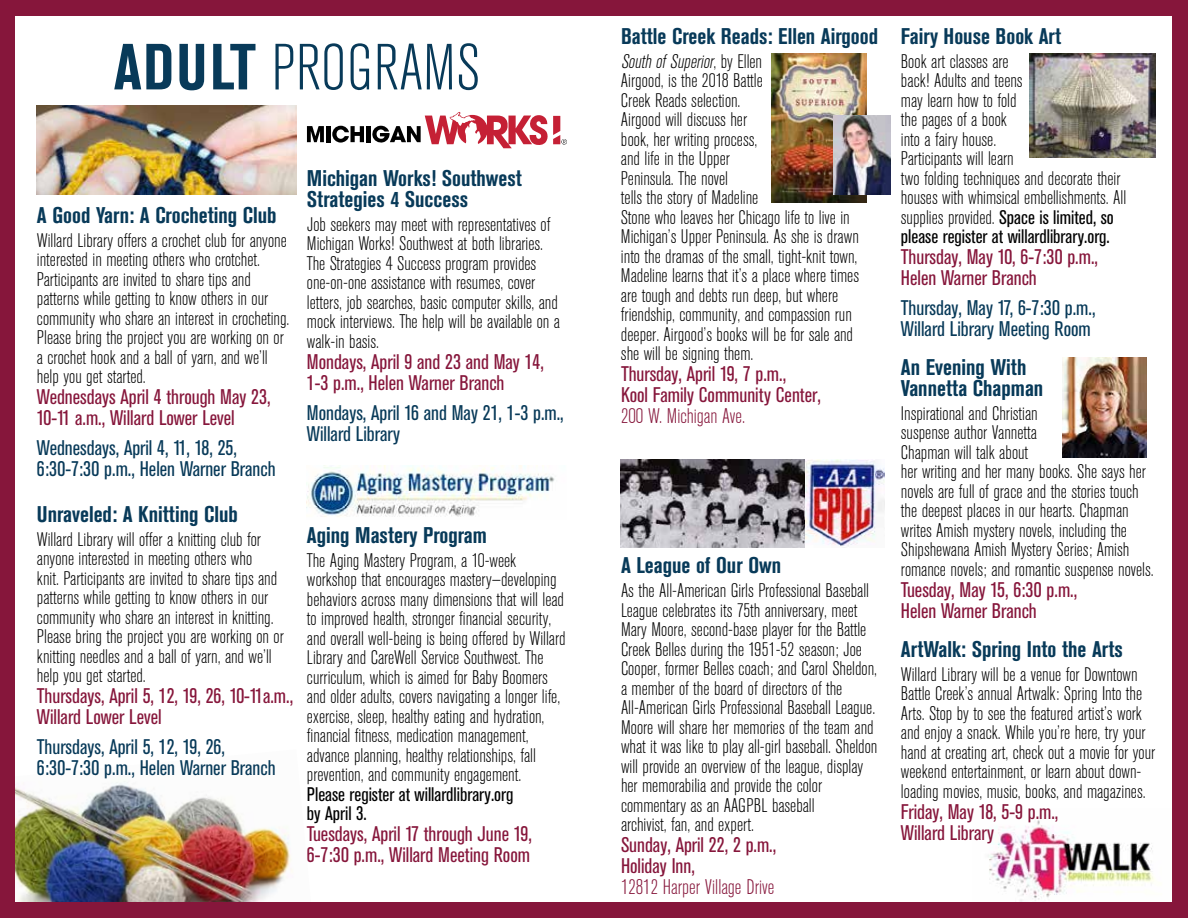
<style>
.page{position:relative;width:1188px;height:918px;background:#fff}
.page>*{position:absolute;margin:0;border:0;box-sizing:border-box;transform-origin:0 0}
.t1{font:300 condensed 64.5px "Akzidenz Grotesk BE";letter-spacing:.01em;color:#083a59}
.t2{font:700 condensed 22.5px/21px "Akzidenz Grotesk BE";color:#083a59}
.t3{font:condensed 21px/21px "Akzidenz Grotesk BE";color:#86163b}
.t4{font:condensed 21px/21px "Akzidenz Grotesk BE";color:#083a59}
.t5{font:300 condensed 21px "Akzidenz Grotesk BE";color:#86163b}
.t6{font:300 condensed 19.5px/19.5px "Akzidenz Grotesk BE";color:#000}
.t7{font:condensed 19.5px/19.5px "Akzidenz Grotesk BE";color:#000}
.s1{font-weight:700}
.s2{font-style:italic}
.s3{font-weight:400}
</style>
<div class="page">
<img style="left:15px;top:781px;width:278px;height:121px">
<img style="left:988px;top:820px;width:166px;height:82px">
<div style="left:0;top:0;width:1188px;height:16px;background:#86163b"></div>
<div style="left:0;top:902px;width:1188px;height:16px;background:#86163b"></div>
<div style="left:0;top:0;width:15px;height:918px;background:#86163b"></div>
<div style="left:1172px;top:0;width:16px;height:918px;background:#86163b"></div>
<img style="left:36px;top:106px;width:260px;height:88px">
<img style="left:771px;top:54px;width:95px;height:148px">
<img style="left:833px;top:116px;width:57px;height:79px">
<img style="left:1062px;top:358px;width:85px;height:99px">
<svg style="left:307px;top:126px;width:17px;height:16px"></svg>
<svg style="left:332px;top:126px;width:32px;height:17px"></svg>
<svg style="left:372px;top:112px;width:195px;height:36px"></svg>
<div style="left:326px;top:126px;width:5px;height:16px;background:#000"></div>
<div style="left:366px;top:126px;width:5px;height:16px;background:#000"></div>
<img style="left:1029px;top:54px;width:126px;height:104px">
<img style="left:307px;top:466px;width:248px;height:51px">
<img style="left:621px;top:459px;width:185px;height:89px">
<img style="left:806px;top:459px;width:78px;height:89px">
<h1 class="t1" style="left:114px;top:33px;width:368px"><span class="s1">ADULT</span> PROGRAMS</h1>
<p class="t2" style="left:37px;top:204px;width:241px">A Good Yarn: A Crocheting Club</p>
<p class="t6" style="left:37px;top:231px;width:254px">Willard Library offers a crochet club for anyone interested in meeting others who crotchet.<br>Participants are invited to share tips and patterns while getting to know others in our community who share an interest in crocheting.<br>Please bring the project you are working on or a crochet hook and a ball of yarn, and we’ll help you get started.</p>
<p class="t3" style="left:37px;top:387px;width:235px">Wednesdays April 4 through May 23,<br>10-11 a.m., Willard Lower Level</p>
<p class="t4" style="left:37px;top:438px;width:240px">Wednesdays, April 4, 11, 18, 25,<br>6:30-7:30 p.m., Helen Warner Branch</p>
<p class="t2" style="left:37px;top:504px;width:202px">Unraveled: A Knitting Club</p>
<p class="t6" style="left:37px;top:530px;width:248px">Willard Library will offer a knitting club for anyone interested in meeting others who<br>knit. Participants are invited to share tips and patterns while getting to know others in our community who share an interest in knitting.<br>Please bring the project you are working on or knitting needles and a ball of yarn, and we’ll help you get started.</p>
<p class="t3" style="left:37px;top:686px;width:258px">Thursdays, April 5, 12, 19, 26, 10-11a.m.,<br>Willard Lower Level</p>
<p class="t4" style="left:37px;top:737px;width:240px">Thursdays, April 5, 12, 19, 26,<br>6:30-7:30 p.m., Helen Warner Branch</p>
<p class="t2" style="left:307px;top:168px;width:217px">Michigan Works! Southwest<br>Strategies 4 Success</p>
<p class="t6" style="left:307px;top:215px;width:255px">Job seekers may meet with representatives of Michigan Works! Southwest at both libraries.<br>The Strategies 4 Success program provides one-on-one assistance with resumes, cover letters, job searches, basic computer skills, and mock interviews. The help will be available on a walk-in basis.</p>
<p class="t3" style="left:307px;top:351px;width:239px">Mondays, April 9 and 23 and May 14,<br>1-3 p.m., Helen Warner Branch</p>
<p class="t4" style="left:307px;top:402px;width:258px">Mondays, April 16 and May 21, 1-3 p.m.,<br>Willard Library</p>
<p class="t2" style="left:307px;top:525px;width:181px">Aging Mastery Program</p>
<p class="t6" style="left:307px;top:551px;width:260px">The Aging Mastery Program, a 10-week workshop that encourages mastery—developing behaviors across many dimensions that will lead to improved health, stronger financial security, and overall well-being is being offered by Willard Library and CareWell Service Southwest. The curriculum, which is aimed for Baby Boomers and older adults, covers navigating a longer life, exercise, sleep, healthy eating and hydration, financial fitness, medication management, advance planning, healthy relationships, fall prevention, and community engagement.</p>
<p class="t7" style="left:307px;top:785px;width:208px">Please register at willardlibrary.org by April 3.</p>
<p class="t3" style="left:307px;top:824px;width:226px">Tuesdays, April 17 through June 19,<br>6-7:30 p.m., Willard Meeting Room</p>
<p class="t2" style="left:621px;top:26px;width:259px">Battle Creek Reads: Ellen Airgood</p>
<p class="t6" style="left:621px;top:52px;width:240px"><span class="s2">SouthofSuperior</span>, b y E l l e n<br>Airgood, is the 2018 Battle<br>Creek Reads selection.<br>Airgood will discuss her<br>book, her writing process,<br>and life in the Upper<br>Peninsula. The novel<br>tells the story of Madeline<br>Stone who leaves her Chicago life to live in<br>Michigan’s Upper Peninsula. As she is drawn into the dramas of the small, tight-knit town,<br>Madeline learns that it’s a place where times are tough and debts run deep, but where friendship, community, and compassion run deeper. Airgood’s books will be for sale and she will be signing them.</p>
<p class="t3" style="left:621px;top:364px;width:201px">Thursday, April 19, 7 p.m.,<br>Kool Family Community Center,</p>
<p class="t5" style="left:621px;top:405px;width:126px">200 W. Michigan Ave.</p>
<p class="t2" style="left:621px;top:555px;width:162px">A League of Our Own</p>
<p class="t6" style="left:621px;top:581px;width:258px">As the All-American Girls Professional Baseball League celebrates its 75th anniversary, meet Mary Moore, second-base player for the Battle Creek Belles during the 1951-52 season; Joe Cooper, former Belles coach; and Carol Sheldon, a member of the board of directors of the All-American Girls Professional Baseball League.<br>Moore will share her memories of the team and what it was like to play all-girl baseball. Sheldon will provide an overview of the league, display her memorabilia and provide the color commentary as an AAGPBL baseball<br>archivist, fan, and expert.</p>
<p class="t3" style="left:621px;top:835px;width:157px">Sunday, April 22, 2 p.m.,<br>Holiday Inn,</p>
<p class="t5" style="left:621px;top:876px;width:155px">12812 Harper Village Drive</p>
<p class="t2" style="left:901px;top:26px;width:162px">Fairy House Book Art</p>
<p class="t6" style="left:901px;top:52px;width:227px">Book art classes are<br>back! Adults and teens<br>may learn how to fold<br>the pages of a book<br>into a fairy house.<br>Participants will learn<br>two folding techniques and decorate their houses with whimsical embellishments. All supplies provided. <span class="s3">Space is limited, so please register at willardlibrary.org.</span></p>
<p class="t3" style="left:901px;top:247px;width:199px">Thursday, May 10, 6-7:30 p.m.,<br>Helen Warner Branch</p>
<p class="t4" style="left:901px;top:298px;width:196px">Thursday, May 17, 6-7:30 p.m.,<br>Willard Library Meeting Room</p>
<p class="t2" style="left:901px;top:357px;width:144px">An Evening With<br>Vannetta Chapman</p>
<p class="t6" style="left:901px;top:404px;width:254px">Inspirational and Christian<br>suspense author Vannetta<br>Chapman will talk about<br>her writing and her many books. She says her novels are full of grace and the stories touch the deepest places in our hearts. Chapman writes Amish mystery novels, including the Shipshewana Amish Mystery Series; Amish romance novels; and romantic suspense novels.</p>
<p class="t3" style="left:901px;top:579px;width:178px">Tuesday, May 15, 6:30 p.m.,<br>Helen Warner Branch</p>
<p class="t2" style="left:901px;top:639px;width:224px">ArtWalk: Spring Into the Arts</p>
<p class="t6" style="left:901px;top:665px;width:256px">Willard Library will be a venue for Downtown Battle Creek’s annual Artwalk: Spring Into the Arts. Stop by to see the featured artist’s work and enjoy a snack. While you’re here, try your hand at creating art, check out a movie for your weekend entertainment, or learn about down&shy;loading movies, music, books, and magazines.</p>
<p class="t3" style="left:901px;top:802px;width:159px">Friday, May 18, 5-9 p.m.,<br>Willard Library</p>
</div>
